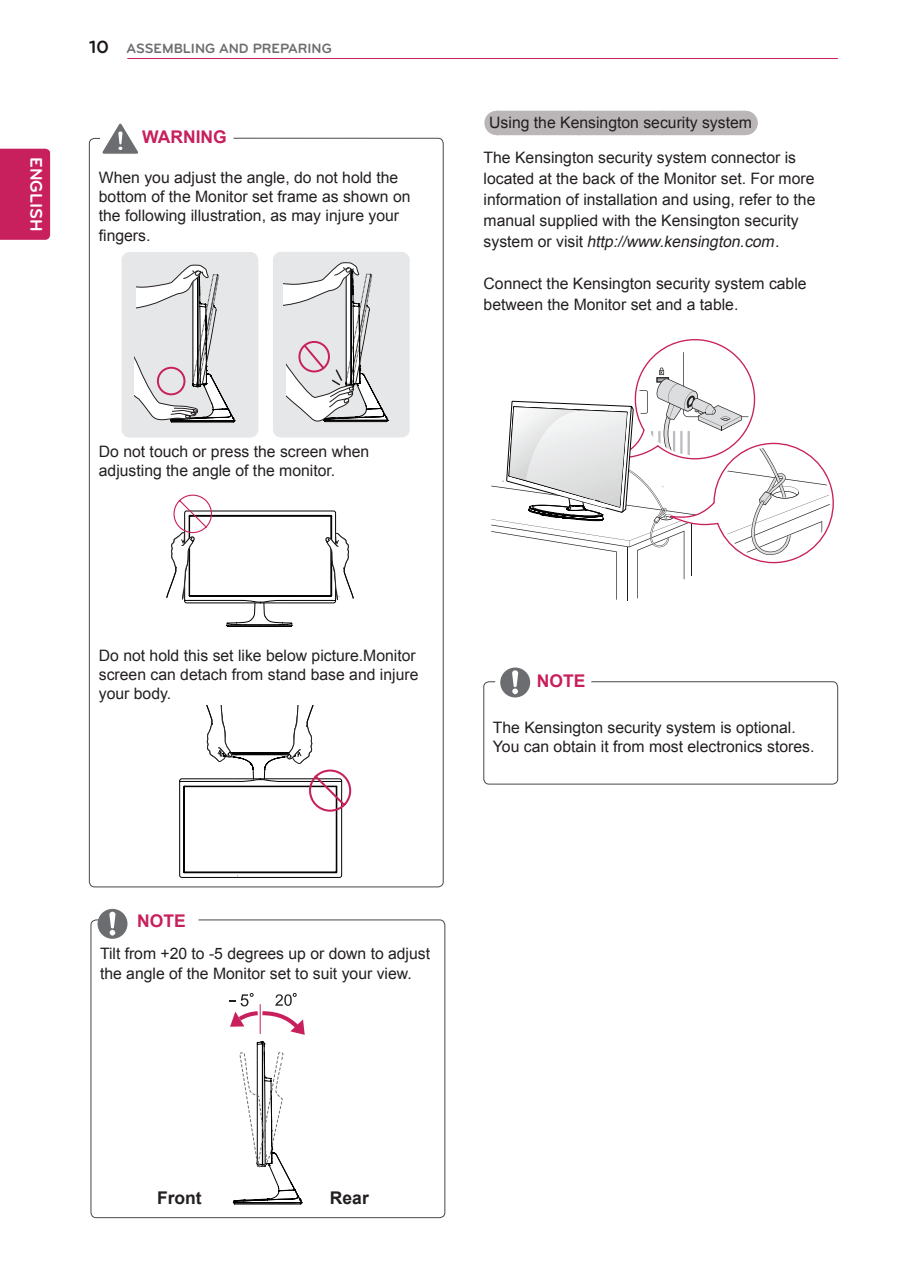
<style>
.page{position:relative;width:903px;height:1275px;background:#fff}
.page>*{position:absolute;margin:0;border:0;box-sizing:border-box;transform-origin:0 0}
.t1{font:700 21px "Bryant LG";color:#fff}
.t2{font:700 18.38px "Bryant LG";color:#1a161a}
.Title-warning{font:700 17.5px "Arial";color:#c8205d}
.t3{font:700 17.5px "Arial";color:#231f20}
.t4{font:700 17.5px "Bryant LG";color:#fff}
.Title-note{font:700 17.5px "Arial";color:#c8205d}
.Body{font:15.75px/19.2px "Arial";color:#231f20}
.Title-3{font:15.75px "Arial";color:#231f20}
.t5{font:700 14px "Bryant LG";color:#6c6d70}
.s1{font-style:italic}
</style>
<div class="page">
<hr style="left:127px;top:58px;width:711px;height:1px;background:#c8205d">
<div style="left:0;top:149px;width:50px;height:91px;background:#c8205d"></div>
<div style="left:483px;top:681px;width:355px;height:103px;border:1px solid #4c4649;border-radius:5px"></div>
<div style="left:496px;top:111px;width:249px;height:24px;background:#bab6b7"></div>
<svg style="left:745px;top:111px;width:1px;height:24px"></svg>
<svg style="left:500px;top:667px;width:30px;height:30px"></svg>
<hr style="left:627px;top:548px;width:1px;height:53px;background:#231f20">
<svg style="left:491px;top:339px;width:343px;height:261px"></svg>
<svg style="left:103px;top:124px;width:35px;height:30px"></svg>
<div style="left:273px;top:252px;width:137px;height:186px;background:#e6e7e9;border-radius:8px"></div>
<div style="left:122px;top:252px;width:136px;height:186px;background:#e6e7e9;border-radius:8px"></div>
<svg style="left:134px;top:264px;width:101px;height:158px"></svg>
<svg style="left:284px;top:262px;width:104px;height:161px"></svg>
<svg style="left:166px;top:495px;width:187px;height:132px"></svg>
<svg style="left:179px;top:705px;width:173px;height:173px"></svg>
<div style="left:91px;top:919px;width:354px;height:299px;border:1px solid #4c4649;border-radius:5px"></div>
<svg style="left:98px;top:909px;width:29px;height:30px"></svg>
<svg style="left:229px;top:993px;width:76px;height:211px"></svg>
<p class="t4" style="left:47px;top:157px;width:76px;rotate:90deg">ENGLISH</p>
<h1 class="t1" style="left:48px;top:173px;width:44px;rotate:90deg">ENG</h1>
<p class="t2" style="left:89px;top:36px;width:21px">10</p>
<p class="t5" style="left:126px;top:40px;width:207px">ASSEMBLING AND PREPARING</p>
<p class="Title-warning" style="left:142px;top:126px;width:86px">WARNING</p>
<p class="Body" style="left:99px;top:168px;width:313px">When you adjust the angle, do not hold the bottom of the Monitor set frame as shown on the following illustration, as may injure your fingers.</p>
<p class="Body" style="left:99px;top:442px;width:272px">Do not touch or press the screen when adjusting the angle of the monitor.</p>
<p class="Title-3" style="left:489px;top:112px;width:264px">Using the Kensington security system</p>
<p class="Body" style="left:483px;top:147px;width:333px;line-height:21px">The Kensington security system connector is located at the back of the Monitor set. For more information of installation and using, refer to the manual supplied with the Kensington security<br>s y s t e m o r v i s i t <span class="s1">http://www.kensington.com</span>.</p>
<p class="Body" style="left:483px;top:273px;width:325px;line-height:21px">Connect the Kensington security system cable between the Monitor set and a table.</p>
<p class="Body" style="left:99px;top:645px;width:321px">Do not hold this set like below picture.Monitor screen can detach from stand base and injure your body.</p>
<p class="Title-note" style="left:537px;top:669px;width:50px">NOTE</p>
<p class="Body" style="left:493px;top:718px;width:323px">The Kensington security system is optional.<br>You can obtain it from most electronics stores.</p>
<p class="Title-warning" style="left:137px;top:909px;width:50px">NOTE</p>
<p class="Body" style="left:100px;top:944px;width:332px">Tilt from +20 to -5 degrees up or down to adjust the angle of the Monitor set to suit your view.</p>
<p class="t3" style="left:157px;top:1186px;width:46px">Front</p>
<p class="t3" style="left:330px;top:1186px;width:40px">Rear</p>
</div>
